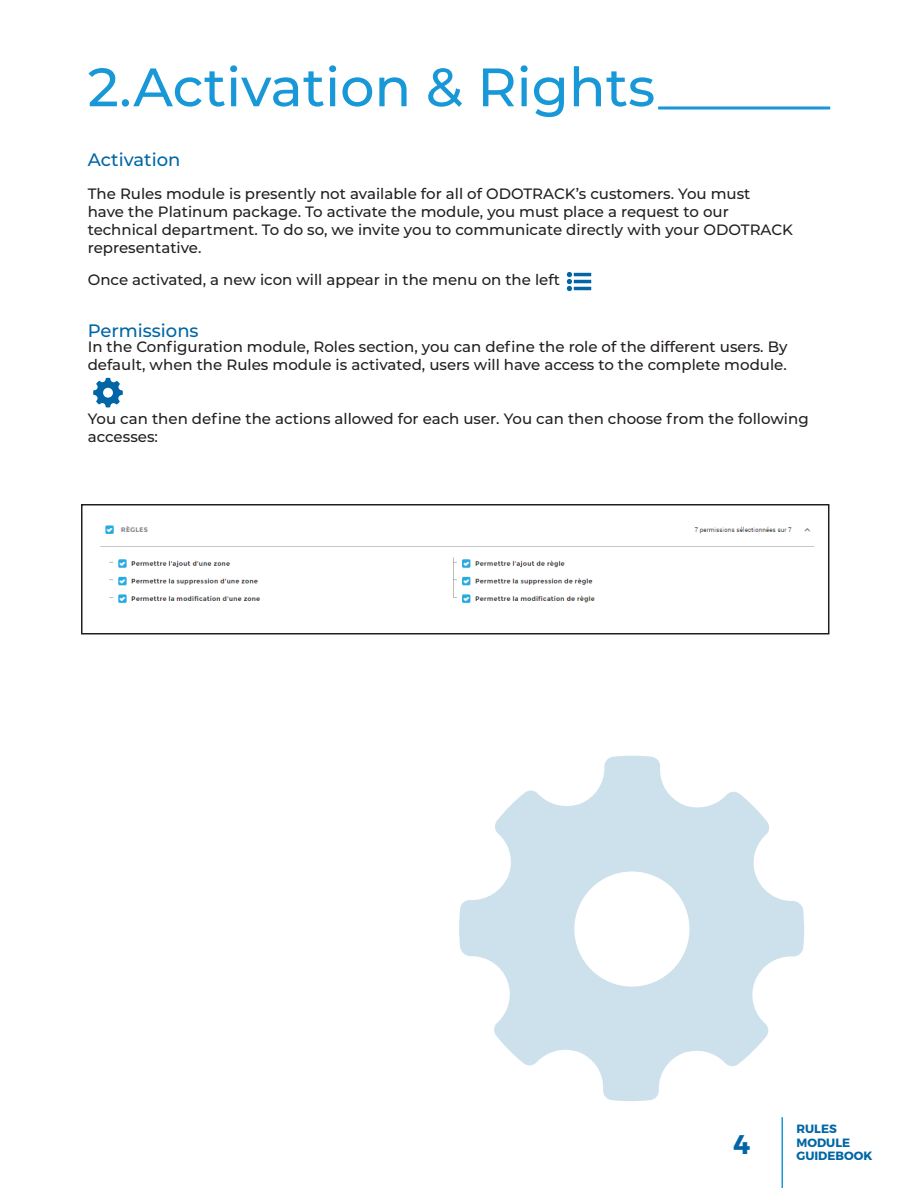
<style>
.page{position:relative;width:918px;height:1188px;background:#fff}
.page>*{position:absolute;margin:0;border:0;box-sizing:border-box;transform-origin:0 0}
.t1{font:500 54px "Montserrat";color:#1898d6}
.t2{font:700 27px "Montserrat";color:#0166a5}
.t3{font:500 18px "Montserrat";color:#0166a5}
.t4{font:500 15px/18px "Montserrat";color:#231f20}
.t5{font:700 12px/13.5px "Montserrat";color:#0166a5}
</style>
<div class="page">
<hr style="left:782px;top:1117px;width:1px;height:71px;background:#1898d6">
<svg style="left:566px;top:271px;width:26px;height:21px"></svg>
<svg style="left:93px;top:377px;width:30px;height:31px"></svg>
<img style="left:100px;top:525px;width:715px;height:78px">
<div style="left:81px;top:504px;width:748px;height:130px;border:2px solid #231f20"></div>
<svg style="left:459px;top:755px;width:345px;height:346px;fill:#cde1ed"></svg>
<svg style="left:658px;top:106px;width:172px;height:4px"></svg>
<h1 class="t1" style="left:88px;top:49px;width:569px">2.Activation &amp; Rights</h1>
<p class="t3" style="left:88px;top:147px;width:94px">Activation</p>
<p class="t4" style="left:88px;top:184px;width:707px">The Rules module is presently not available for all of ODOTRACK’s customers. You must<br>have the Platinum package. To activate the module, you must place a request to our technical department. To do so, we invite you to communicate directly with your ODOTRACK representative.</p>
<p class="t4" style="left:88px;top:270px;width:474px">Once activated, a new icon will appear in the menu on the left</p>
<p class="t3" style="left:88px;top:318px;width:112px">Permissions</p>
<p class="t4" style="left:88px;top:337px;width:701px">In the Configuration module, Roles section, you can define the role of the different users. By default, when the Rules module is activated, users will have access to the complete module.</p>
<p class="t4" style="left:88px;top:409px;width:722px">You can then define the actions allowed for each user. You can then choose from the following accesses:</p>
<h2 class="t2" style="left:733px;top:1127px;width:19px">4</h2>
<p class="t5" style="left:796px;top:1122px;width:77px">RULES<br>MODULE<br>GUIDEBOOK</p>
</div>
